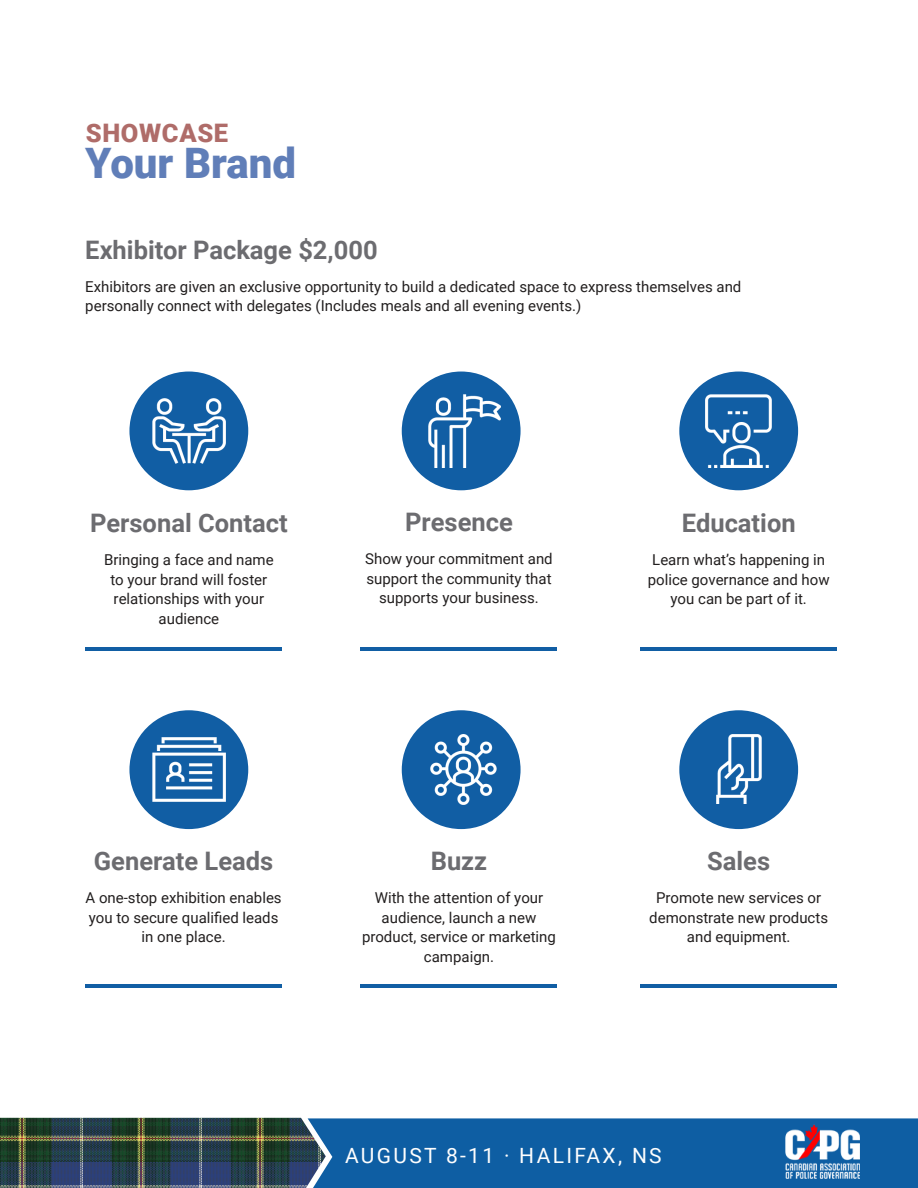
<style>
.page{position:relative;width:918px;height:1188px;background:#fff}
.page>*{position:absolute;margin:0;border:0;box-sizing:border-box;transform-origin:0 0}
.t1{font:900 42px "Roboto";color:#607eb8}
.t2{font:700 25.5px "Roboto";color:#6c6c70}
.t3{font:900 25.5px "Roboto";letter-spacing:.025em;color:#af6c69}
.t4{font:21px "Roboto";letter-spacing:.11em;color:#fefefe}
.t5{font:15px/19.5px "Roboto";color:#221f1f;text-align:center}
</style>
<div class="page">
<img style="left:0;top:1118px;width:308px;height:70px">
<div style="left:308px;top:1118px;width:610px;height:70px;background:#0e5ea3"></div>
<img style="left:784px;top:1122px;width:80px;height:59px">
<div style="left:129px;top:372px;width:119px;height:118px;background:#115ea4;border-radius:50%"></div>
<img style="left:153px;top:398px;width:72px;height:66px">
<div style="left:402px;top:372px;width:119px;height:118px;background:#115ea4;border-radius:50%"></div>
<img style="left:428px;top:395px;width:73px;height:72px">
<div style="left:679px;top:372px;width:119px;height:118px;background:#115ea4;border-radius:50%"></div>
<img style="left:706px;top:395px;width:66px;height:72px">
<hr style="left:85px;top:647px;width:197px;height:4px;background:#115ea4">
<hr style="left:85px;top:984px;width:197px;height:4px;background:#115ea4">
<hr style="left:361px;top:647px;width:196px;height:4px;background:#115ea4">
<hr style="left:361px;top:984px;width:196px;height:4px;background:#115ea4">
<hr style="left:640px;top:647px;width:197px;height:4px;background:#115ea4">
<hr style="left:640px;top:984px;width:197px;height:4px;background:#115ea4">
<div style="left:129px;top:710px;width:119px;height:119px;background:#115ea4;border-radius:50%"></div>
<img style="left:153px;top:738px;width:72px;height:63px">
<div style="left:402px;top:710px;width:119px;height:119px;background:#115ea4;border-radius:50%"></div>
<img style="left:430px;top:734px;width:67px;height:71px">
<div style="left:679px;top:710px;width:119px;height:119px;background:#115ea4;border-radius:50%"></div>
<img style="left:716px;top:734px;width:45px;height:70px">
<h2 class="t3" style="left:86px;top:116px;width:144px">SHOWCASE</h2>
<h1 class="t1" style="left:85px;top:134px;width:212px">Your Brand</h1>
<h2 class="t2" style="left:85px;top:232px;width:294px">Exhibitor Package $2,000</h2>
<p class="t5" style="left:85px;top:276px;width:658px;text-align:left">Exhibitors are given an exclusive opportunity to build a dedicated space to express themselves and personally connect with delegates (Includes meals and all evening events.)</p>
<h2 class="t2" style="left:90px;top:505px;width:199px">Personal Contact</h2>
<p class="t5" style="left:104px;top:550px;width:171px">Bringing a face and name to your brand will foster relationships with your audience</p>
<h2 class="t2" style="left:405px;top:504px;width:109px">Presence</h2>
<p class="t5" style="left:365px;top:548px;width:189px">Show your commitment and support the community that supports your business.</p>
<h2 class="t2" style="left:682px;top:505px;width:116px">Education</h2>
<p class="t5" style="left:648px;top:550px;width:183px">Learn what’s happening in police governance and how you can be part of it.</p>
<h2 class="t2" style="left:94px;top:843px;width:181px">Generate Leads</h2>
<p class="t5" style="left:86px;top:888px;width:198px">A one-stop exhibition enables you to secure qualified leads in one place.</p>
<h2 class="t2" style="left:431px;top:843px;width:58px">Buzz</h2>
<p class="t5" style="left:362px;top:888px;width:195px">With the attention of your audience, launch a new product, service or marketing campaign.</p>
<h2 class="t2" style="left:707px;top:843px;width:65px">Sales</h2>
<p class="t5" style="left:649px;top:888px;width:180px">Promote new services or demonstrate new products and equipment.</p>
<h3 class="t4" style="left:345px;top:1141px;width:318px">AUGUST 8-11 · HALIFAX, NS</h3>
</div>
